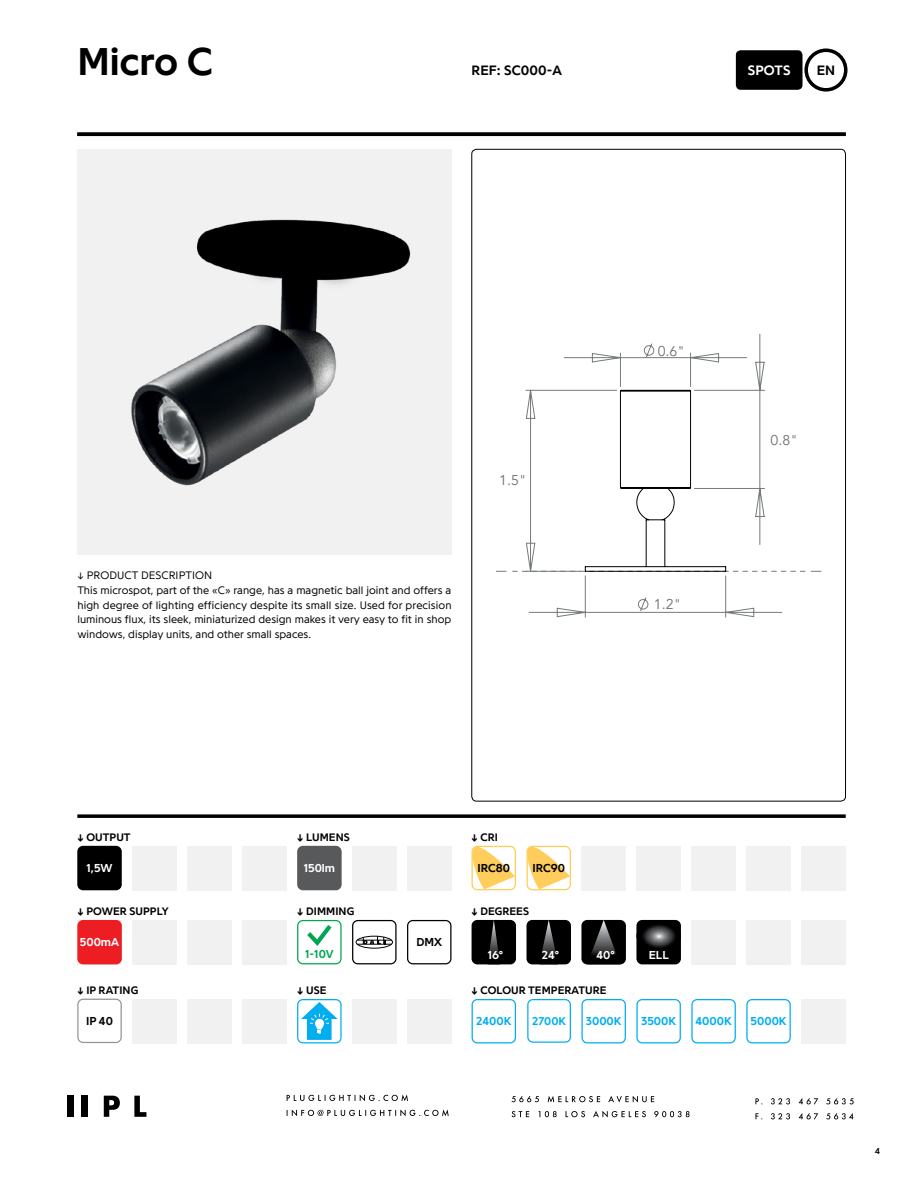
<style>
.page{position:relative;width:918px;height:1188px;background:#fff}
.page>*{position:absolute;margin:0;border:0;box-sizing:border-box;transform-origin:0 0}
.t1{font:700 40.2px "Programme";color:#000}
.t2{font:14.1px "Avenir";color:#6d6e70}
.t3{font:700 14.1px "Programme";letter-spacing:.01em;color:#000}
.t4{font:700 14.1px "Programme";letter-spacing:.005em;color:#fff}
.t5{font:700 12px "Programme";color:#fff}
.t6{font:700 12px "Programme";color:#00aeef}
.t7{font:700 12px "Programme";color:#000}
.t8{font:700 12px "Programme";color:#00a651}
.t9{font:700 11.85px "Programme";color:#00aeef}
.t10{font:300 11.25px/14.9px "Programme";color:#000}
.t11{font:700 11.25px "Programme";letter-spacing:.01em;color:#000}
.t12{font:600 9px "Futura PT";color:#000}
</style>
<div class="page">
<svg style="left:512px;top:1111px;width:178px;height:7px"></svg>
<svg style="left:512px;top:1096px;width:142px;height:7px"></svg>
<svg style="left:755px;top:1113px;width:98px;height:7px"></svg>
<svg style="left:755px;top:1098px;width:99px;height:7px"></svg>
<svg style="left:287px;top:1109px;width:162px;height:7px"></svg>
<svg style="left:287px;top:1094px;width:121px;height:7px"></svg>
<svg style="left:104px;top:1096px;width:42px;height:21px"></svg>
<div style="left:82px;top:1096px;width:6px;height:21px;background:#000"></div>
<div style="left:68px;top:1096px;width:6px;height:21px;background:#000"></div>
<hr style="left:77px;top:133px;width:769px;height:3px;background:#000">
<svg style="left:77px;top:814px;width:769px;height:4px;background:#1d1d1d"></svg>
<div style="left:691px;top:920px;width:45px;height:44px;background:#f1f1f2"></div>
<div style="left:746px;top:920px;width:45px;height:44px;background:#f1f1f2"></div>
<div style="left:801px;top:920px;width:45px;height:44px;background:#f1f1f2"></div>
<div style="left:132px;top:846px;width:45px;height:44px;background:#f1f1f2"></div>
<div style="left:187px;top:846px;width:45px;height:44px;background:#f1f1f2"></div>
<div style="left:242px;top:846px;width:45px;height:44px;background:#f1f1f2"></div>
<div style="left:352px;top:846px;width:45px;height:44px;background:#f1f1f2"></div>
<div style="left:407px;top:846px;width:45px;height:44px;background:#f1f1f2"></div>
<svg style="left:77px;top:920px;width:45px;height:44px"></svg>
<div style="left:132px;top:920px;width:45px;height:44px;background:#f1f1f2"></div>
<div style="left:187px;top:920px;width:45px;height:44px;background:#f1f1f2"></div>
<div style="left:242px;top:920px;width:45px;height:44px;background:#f1f1f2"></div>
<div style="left:581px;top:846px;width:45px;height:44px;background:#f1f1f2"></div>
<div style="left:636px;top:846px;width:45px;height:44px;background:#f1f1f2"></div>
<div style="left:691px;top:846px;width:45px;height:44px;background:#f1f1f2"></div>
<div style="left:746px;top:846px;width:45px;height:44px;background:#f1f1f2"></div>
<div style="left:801px;top:846px;width:45px;height:44px;background:#f1f1f2"></div>
<div style="left:132px;top:999px;width:45px;height:44px;background:#f1f1f2"></div>
<div style="left:187px;top:999px;width:45px;height:44px;background:#f1f1f2"></div>
<div style="left:242px;top:999px;width:45px;height:44px;background:#f1f1f2"></div>
<div style="left:352px;top:999px;width:45px;height:44px;background:#f1f1f2"></div>
<div style="left:407px;top:999px;width:45px;height:44px;background:#f1f1f2"></div>
<div style="left:801px;top:999px;width:45px;height:44px;background:#f1f1f2"></div>
<div style="left:77px;top:149px;width:375px;height:405px;background:#f1f1f2"></div>
<img style="left:131px;top:219px;width:280px;height:267px">
<svg style="left:513px;top:343px;width:308px;height:275px"></svg>
<svg style="left:472px;top:999px;width:44px;height:44px"></svg>
<svg style="left:527px;top:999px;width:44px;height:44px"></svg>
<svg style="left:581px;top:999px;width:45px;height:44px"></svg>
<svg style="left:636px;top:999px;width:45px;height:44px"></svg>
<svg style="left:691px;top:999px;width:45px;height:44px"></svg>
<svg style="left:746px;top:999px;width:45px;height:44px"></svg>
<div style="left:472px;top:920px;width:44px;height:44px;background:#000;border-radius:6px"></div>
<svg style="left:489px;top:920px;width:10px;height:35px"></svg>
<div style="left:527px;top:920px;width:44px;height:44px;background:#000;border-radius:6px"></div>
<svg style="left:542px;top:920px;width:14px;height:35px"></svg>
<div style="left:581px;top:920px;width:45px;height:44px;background:#000;border-radius:6px"></div>
<svg style="left:591px;top:920px;width:25px;height:35px"></svg>
<div style="left:77px;top:846px;width:45px;height:44px;background:#000;border-radius:6px"></div>
<div style="left:297px;top:846px;width:45px;height:44px;background:#58595b;border-radius:6px"></div>
<div style="left:77px;top:920px;width:45px;height:44px;background:#ed1d24;border-radius:6px"></div>
<svg style="left:77px;top:999px;width:45px;height:44px"></svg>
<svg style="left:297px;top:999px;width:45px;height:44px"></svg>
<div style="left:636px;top:920px;width:45px;height:44px;background:#000;border-radius:6px"></div>
<svg style="left:636px;top:922px;width:45px;height:27px"></svg>
<svg style="left:472px;top:846px;width:44px;height:44px"></svg>
<svg style="left:527px;top:846px;width:44px;height:44px"></svg>
<svg style="left:297px;top:920px;width:45px;height:44px"></svg>
<svg style="left:352px;top:920px;width:45px;height:44px"></svg>
<svg style="left:407px;top:920px;width:44px;height:44px"></svg>
<div style="left:736px;top:50px;width:67px;height:40px;background:#000;border-radius:5px"></div>
<div style="left:804px;top:49px;width:44px;height:43px;border:4px solid #000;border-radius:50%"></div>
<h1 class="t1" style="left:77px;top:36px;width:137px">Micro C</h1>
<p class="t3" style="left:472px;top:61px;width:92px">REF: SC000-A</p>
<p class="t4" style="left:748px;top:61px;width:44px">SPOTS</p>
<p class="t3" style="left:817px;top:61px;width:20px">EN</p>
<p class="t10" style="left:77px;top:567px;width:376px">↓ PRODUCT DESCRIPTION<br>This microspot, part of the «C» range, has a magnetic ball joint and offers a high degree of lighting efficiency despite its small size. Used for precision luminous flux, its sleek, miniaturized design makes it very easy to fit in shop windows, display units, and other small spaces.</p>
<p class="t2" style="left:499px;top:472px;width:29px">1.5"</p>
<p class="t2" style="left:658px;top:343px;width:29px">0.6"</p>
<p class="t2" style="left:654px;top:596px;width:29px">1.2"</p>
<p class="t11" style="left:77px;top:830px;width:55px">↓ OUTPUT</p>
<p class="t11" style="left:297px;top:830px;width:54px">↓ LUMENS</p>
<p class="t11" style="left:472px;top:830px;width:28px">↓ CRI</p>
<p class="t5" style="left:87px;top:860px;width:28px">1,5W</p>
<p class="t5" style="left:304px;top:860px;width:33px">150lm</p>
<p class="t7" style="left:478px;top:860px;width:34px">IRC80</p>
<p class="t7" style="left:533px;top:860px;width:34px">IRC90</p>
<p class="t11" style="left:77px;top:904px;width:93px">↓ POWER SUPPLY</p>
<p class="t11" style="left:297px;top:904px;width:59px">↓ DIMMING</p>
<p class="t11" style="left:472px;top:904px;width:59px">↓ DEGREES</p>
<p class="t5" style="left:80px;top:934px;width:41px">500mA</p>
<p class="t7" style="left:417px;top:934px;width:27px">DMX</p>
<p class="t8" style="left:305px;top:946px;width:30px">1-10V</p>
<p class="t5" style="left:488px;top:947px;width:17px">16°</p>
<p class="t5" style="left:542px;top:947px;width:19px">24°</p>
<p class="t5" style="left:596px;top:947px;width:20px">40°</p>
<p class="t5" style="left:649px;top:947px;width:21px">ELL</p>
<p class="t2" style="left:771px;top:432px;width:29px">0.8"</p>
<p class="t11" style="left:77px;top:983px;width:62px">↓ IP RATING</p>
<p class="t11" style="left:297px;top:983px;width:31px">↓ USE</p>
<p class="t11" style="left:472px;top:983px;width:136px">↓ COLOUR TEMPERATURE</p>
<p class="t6" style="left:476px;top:1013px;width:36px">2400K</p>
<p class="t9" style="left:532px;top:1013px;width:35px">2700K</p>
<p class="t6" style="left:586px;top:1013px;width:37px">3000K</p>
<p class="t6" style="left:641px;top:1013px;width:36px">3500K</p>
<p class="t6" style="left:696px;top:1013px;width:37px">4000K</p>
<p class="t6" style="left:751px;top:1013px;width:37px">5000K</p>
<p class="t7" style="left:86px;top:1013px;width:28px">IP 40</p>
<p class="t12" style="left:875px;top:1146px;width:7px">4</p>
</div>
